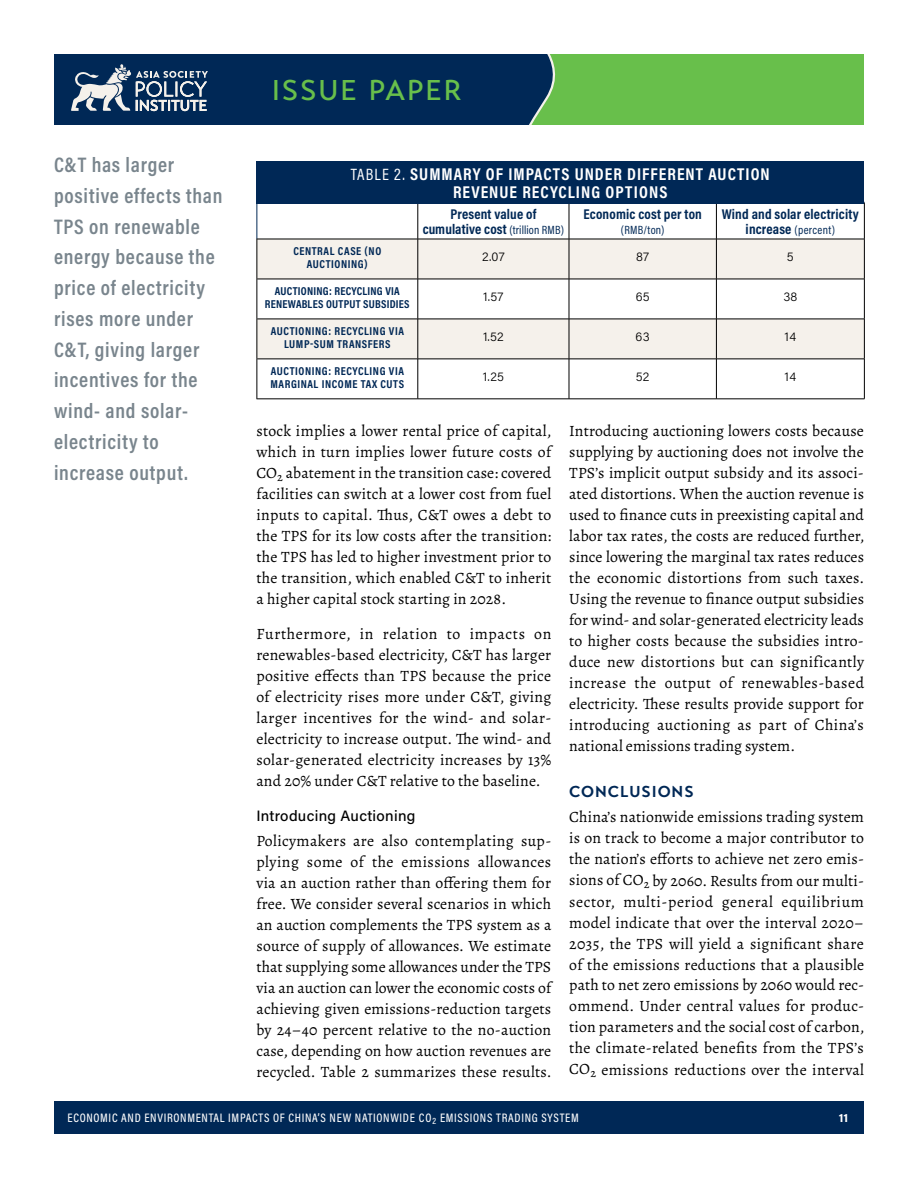
<style>
.page{position:relative;width:918px;height:1188px;background:#fff}
.page>*{position:absolute;margin:0;border:0;box-sizing:border-box;transform-origin:0 0}
.t1{font:500 28.5px "Transat Text";letter-spacing:.065em;color:#68bf4b}
.t2{font:600 21.15px/30.8px "Acumin Pro Cond";letter-spacing:.035em;color:#79858d}
.t3{font:700 17.25px/18.8px "Acumin Pro Cond";letter-spacing:.06em;color:#fff;text-align:center}
.t4{font:15.75px/21px "Alegreya";letter-spacing:.01em;color:#000;text-align:justify}
.t5{font:700 15.75px "Transat Text";letter-spacing:.06em;color:#002856}
.t6{font:500 15px "Acumin Pro";letter-spacing:.02em;color:#000}
.t7{font:700 14.25px/14.2px "Acumin Pro Cond";letter-spacing:.01em;color:#002856;text-align:center}
.t8{font:300 12.75px "Acumin Pro";letter-spacing:.02em;color:#000}
.t9{font:500 12.3px "Acumin Pro Cond";letter-spacing:.055em;color:#fff}
.t10{font:12px "Acumin Pro Cond";letter-spacing:.03em;color:#002856}
.t11{font:700 12px "Acumin Pro";color:#fff}
.t12{font:700 11.55px/13.2px "Acumin Pro Cond";letter-spacing:.05em;color:#002856;text-align:center}
.t13{font:700 11.55px/13.2px "Acumin Pro Cond";letter-spacing:.02em;color:#002856;text-align:center}
.s1{font-weight:400;font-size:16.5px}
.s2{font-weight:400;font-size:12px}
.s3{font-weight:700;font-size:14.25px}
</style>
<div class="page">
<div style="left:472px;top:54px;width:392px;height:71px;background:#68bf4b"></div>
<div style="left:54px;top:1102px;width:810px;height:32px;background:#002856"></div>
<svg style="left:515px;top:54px;width:41px;height:71px"></svg>
<div style="left:54px;top:54px;width:461px;height:71px;background:#002856"></div>
<svg style="left:71px;top:64px;width:137px;height:48px"></svg>
<svg style="left:257px;top:204px;width:607px;height:195px"></svg>
<svg style="left:257px;top:240px;width:607px;height:119px;fill:#f5f1eb"></svg>
<hr style="left:569px;top:239px;width:1px;height:40px;background:#000">
<hr style="left:716px;top:239px;width:1px;height:40px;background:#000">
<hr style="left:864px;top:239px;width:1px;height:40px;background:#000">
<hr style="left:257px;top:279px;width:161px;height:1px;background:#000">
<hr style="left:418px;top:279px;width:151px;height:1px;background:#000">
<hr style="left:569px;top:279px;width:147px;height:1px;background:#000">
<hr style="left:569px;top:279px;width:1px;height:40px;background:#000">
<hr style="left:716px;top:279px;width:149px;height:1px;background:#000">
<hr style="left:716px;top:279px;width:1px;height:40px;background:#000">
<hr style="left:864px;top:279px;width:1px;height:40px;background:#000">
<hr style="left:257px;top:319px;width:161px;height:1px;background:#000">
<hr style="left:418px;top:319px;width:151px;height:1px;background:#000">
<hr style="left:569px;top:319px;width:147px;height:1px;background:#000">
<hr style="left:569px;top:319px;width:1px;height:40px;background:#000">
<hr style="left:716px;top:319px;width:149px;height:1px;background:#000">
<hr style="left:716px;top:319px;width:1px;height:40px;background:#000">
<hr style="left:864px;top:319px;width:1px;height:40px;background:#000">
<hr style="left:418px;top:359px;width:151px;height:1px;background:#000">
<hr style="left:569px;top:359px;width:147px;height:1px;background:#000">
<hr style="left:569px;top:359px;width:1px;height:40px;background:#000">
<hr style="left:716px;top:359px;width:149px;height:1px;background:#000">
<hr style="left:716px;top:359px;width:1px;height:40px;background:#000">
<hr style="left:864px;top:359px;width:1px;height:40px;background:#000">
<hr style="left:418px;top:399px;width:151px;height:1px;background:#000">
<hr style="left:569px;top:399px;width:147px;height:1px;background:#000">
<hr style="left:716px;top:399px;width:149px;height:1px;background:#000">
<hr style="left:256px;top:203px;width:1px;height:36px;background:#002856">
<hr style="left:716px;top:202px;width:149px;height:1px;background:#002856">
<hr style="left:418px;top:203px;width:1px;height:36px;background:#000">
<hr style="left:569px;top:203px;width:1px;height:36px;background:#000">
<hr style="left:716px;top:203px;width:1px;height:36px;background:#000">
<hr style="left:864px;top:203px;width:1px;height:36px;background:#000">
<hr style="left:256px;top:239px;width:162px;height:1px;background:#000">
<hr style="left:418px;top:239px;width:151px;height:1px;background:#000">
<hr style="left:569px;top:239px;width:147px;height:1px;background:#000">
<hr style="left:716px;top:239px;width:149px;height:1px;background:#000">
<hr style="left:256px;top:239px;width:1px;height:40px;background:#000">
<hr style="left:256px;top:279px;width:1px;height:40px;background:#000">
<hr style="left:256px;top:319px;width:1px;height:40px;background:#000">
<hr style="left:256px;top:359px;width:1px;height:40px;background:#000">
<hr style="left:418px;top:239px;width:1px;height:40px;background:#000">
<hr style="left:418px;top:279px;width:1px;height:40px;background:#000">
<hr style="left:418px;top:319px;width:1px;height:40px;background:#000">
<hr style="left:257px;top:359px;width:161px;height:1px;background:#000">
<hr style="left:418px;top:359px;width:1px;height:40px;background:#000">
<hr style="left:256px;top:399px;width:162px;height:1px;background:#000">
<div style="left:256px;top:162px;width:608px;height:42px;background:#002856"></div>
<h2 class="t2" style="left:54px;top:149px;width:170px">C&amp;T has larger positive effects than<br>TPS on renewable energy because the price of electricity rises more under<br>C&amp;T, giving larger incentives for the wind- and solar&shy;electricity to increase output.</h2>
<h1 class="t1" style="left:272px;top:73px;width:191px">ISSUE PAPER</h1>
<p class="t3" style="left:351px;top:164px;width:421px"><span class="s1">TABLE 2.</span> SUMMARY OF IMPACTS UNDER DIFFERENT AUCTION<br>REVENUE RECYCLING OPTIONS</p>
<p class="t7" style="left:423px;top:207px;width:143px">Present value of cumulative cost <span class="s2">(trillion RMB)</span></p>
<p class="t7" style="left:583px;top:207px;width:120px">Economic cost per ton</p>
<p class="t10" style="left:621px;top:222px;width:45px">(RMB/ton)</p>
<p class="t7" style="left:722px;top:207px;width:139px">Wind and solar electricity</p>
<p class="t10" style="left:746px;top:222px;width:91px"><span class="s3">increase</span> (percent)</p>
<p class="t12" style="left:293px;top:244px;width:89px">CENTRAL CASE (NO<br>AUCTIONING)</p>
<p class="t8" style="left:482px;top:248px;width:24px">2.07</p>
<p class="t8" style="left:636px;top:248px;width:15px">87</p>
<p class="t8" style="left:787px;top:248px;width:8px">5</p>
<p class="t13" style="left:265px;top:284px;width:146px">AUCTIONING: RECYCLING VIA<br>RENEWABLES OUTPUT SUBSIDIES</p>
<p class="t8" style="left:483px;top:288px;width:22px">1.57</p>
<p class="t8" style="left:636px;top:288px;width:15px">65</p>
<p class="t8" style="left:783px;top:288px;width:16px">38</p>
<p class="t12" style="left:271px;top:324px;width:135px">AUCTIONING: RECYCLING VIA<br>LUMP-SUM TRANSFERS</p>
<p class="t8" style="left:483px;top:327px;width:22px">1.52</p>
<p class="t8" style="left:636px;top:327px;width:16px">63</p>
<p class="t8" style="left:785px;top:327px;width:13px">14</p>
<p class="t12" style="left:271px;top:364px;width:135px;text-align:left">AUCTIONING: RECYCLING VIA<br>MARGINAL INCOME TAX CUTS</p>
<p class="t8" style="left:483px;top:367px;width:23px">1.25</p>
<p class="t8" style="left:636px;top:367px;width:15px">52</p>
<p class="t8" style="left:785px;top:367px;width:13px">14</p>
<p class="t4" style="left:256px;top:421px;width:297px">stock implies a lower rental price of capital, which in turn implies lower future costs of CO<sub>2</sub> abatement in the transition case: covered facilities can switch at a lower cost from fuel inputs to capital. Thus, C&amp;T owes a debt to the TPS for its low costs after the transition: the TPS has led to higher investment prior to the transition, which enabled C&amp;T to inherit a higher capital stock starting in 2028.</p>
<p class="t4" style="left:256px;top:624px;width:296px">Furthermore, in relation to impacts on renewables-based electricity, C&amp;T has larger positive effects than TPS because the price of electricity rises more under C&amp;T, giving larger incentives for the wind- and solar&shy;electricity to increase output. The wind- and solar-generated electricity increases by 13% and 20% under C&amp;T relative to the baseline.</p>
<p class="t6" style="left:256px;top:806px;width:161px">Introducing Auctioning</p>
<p class="t4" style="left:256px;top:830px;width:297px">Policymakers are also contemplating sup&shy;plying some of the emissions allowances via an auction rather than offering them for free. We consider several scenarios in which an auction complements the TPS system as a source of supply of allowances. We estimate that supplying some allowances under the TPS via an auction can lower the economic costs of achieving given emissions-reduction targets by 24–40 percent relative to the no-auction case, depending on how auction revenues are recycled. Table 2 summarizes these results.</p>
<p class="t4" style="left:569px;top:421px;width:297px">Introducing auctioning lowers costs because supplying by auctioning does not involve the TPS’s implicit output subsidy and its associ&shy;ated distortions. When the auction revenue is used to finance cuts in preexisting capital and labor tax rates, the costs are reduced further, since lowering the marginal tax rates reduces the economic distortions from such taxes.<br>Using the revenue to finance output subsidies for wind- and solar-generated electricity leads to higher costs because the subsidies intro&shy;duce new distortions but can significantly increase the output of renewables-based electricity. These results provide support for introducing auctioning as part of China’s national emissions trading system.</p>
<p class="t5" style="left:569px;top:782px;width:126px">CONCLUSIONS</p>
<p class="t4" style="left:569px;top:807px;width:297px">China’s nationwide emissions trading system is on track to become a major contributor to the nation’s efforts to achieve net zero emis&shy;sions of CO<sub>2</sub> by 2060. Results from our multi&shy;sector, multi-period general equilibrium model indicate that over the interval 2020– 2035, the TPS will yield a significant share of the emissions reductions that a plausible path to net zero emissions by 2060 would rec&shy;ommend. Under central values for produc&shy;tion parameters and the social cost of carbon, the climate-related benefits from the TPS’s CO<sub>2</sub> emissions reductions over the interval</p>
<p class="t9" style="left:68px;top:1110px;width:513px">ECONOMIC AND ENVIRONMENTAL IMPACTS OF CHINA’S NEW NATIONWIDE CO<sub>2</sub> EMISSIONS TRADING SYSTEM</p>
<p class="t11" style="left:839px;top:1109px;width:11px">11</p>
</div>
